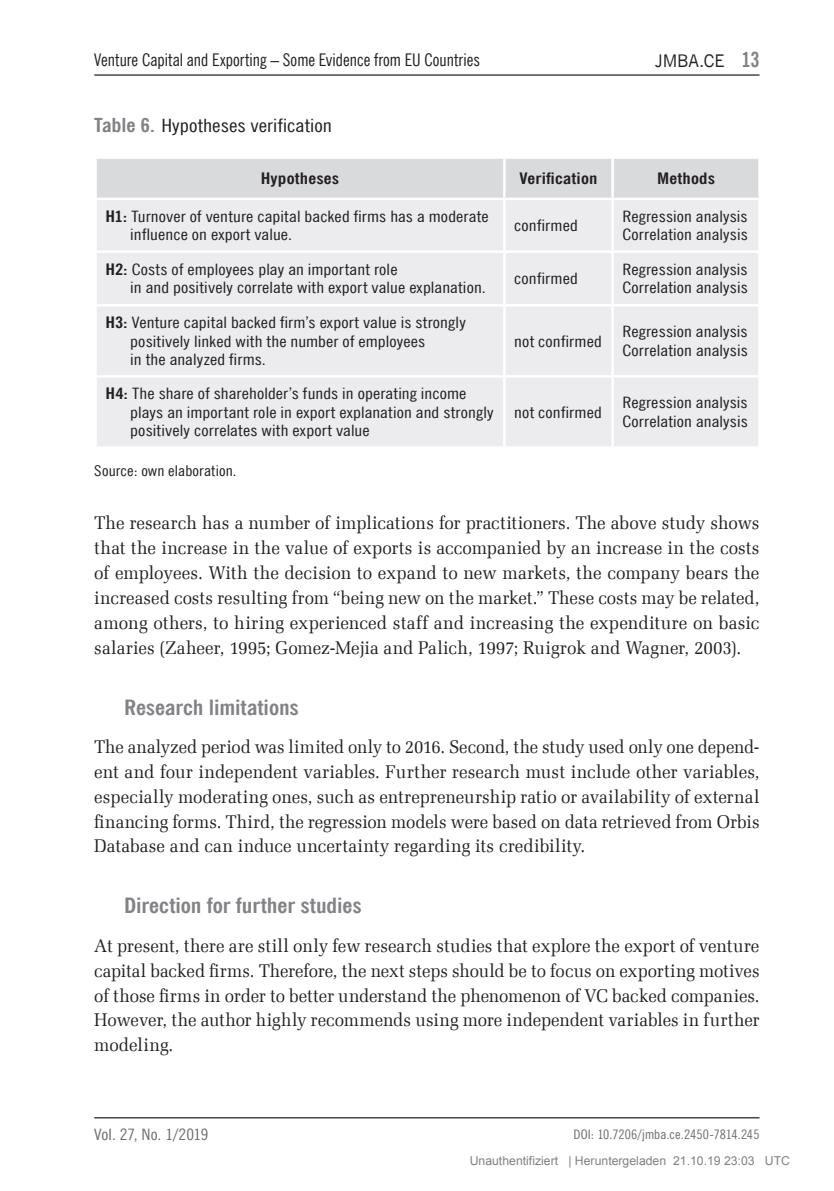
<style>
.page{position:relative;width:834px;height:1191px;background:#fff}
.page>*{position:absolute;margin:0;border:0;box-sizing:border-box;transform-origin:0 0}
.t1{font:700 21px "News Goth Cn EU";letter-spacing:-.005em;color:#808285;scale:1.15 1}
.t2{font:18.38px/24.8px "Zapf Ellipt EU";color:#231f20;text-align:justify;scale:.95 1}
.t3{font:18.38px/24.8px "Zapf Ellipt EU";color:#231f20;text-align:justify;scale:.93 1}
.t4{font:18.38px "News Goth Cn EU";letter-spacing:.005em;color:#231f20;scale:1.2 1}
.t5{font:17.5px "News Goth Cn EU";letter-spacing:.005em;color:#231f20}
.t6{font:17.5px "News Goth EU";letter-spacing:-.01em;color:#231f20}
.t7{font:15.75px/18.4px "News Goth Cn EU";letter-spacing:.005em;color:#231f20;scale:1.2 1}
.t8{font:700 15.75px "News Goth Cn EU";letter-spacing:.01em;color:#231f20;scale:1.2 1}
.t9{font:15.75px "News Goth Cn EU";letter-spacing:-.005em;color:#6c6d70;scale:1.15 1}
.t10{font:14.88px "News Goth Cn EU";letter-spacing:.01em;color:#231f20;scale:1.15 1}
.t11{font:13.12px "News Goth Cn EU";letter-spacing:.01em;color:#6c6d70;scale:1.1 1}
.t12{font:12.25px "Arial";color:#808080}
.s1{font-family:"News Goth Cn EU";font-weight:700;font-size:21px;color:#808285}
.s2{font-weight:700;font-size:19.25px;color:#808285}
.s3{font-weight:700}
</style>
<div class="page">
<hr style="left:94px;top:1117px;width:665px;height:1px;background:#231f20">
<hr style="left:94px;top:74px;width:665px;height:2px;background:#231f20">
<div style="left:97px;top:159px;width:661px;height:39px;background:#d9dadc"></div>
<div style="left:97px;top:200px;width:661px;height:246px;background:#ececee"></div>
<hr style="left:503px;top:159px;width:2px;height:39px;background:#fff">
<hr style="left:611px;top:159px;width:2px;height:39px;background:#fff">
<hr style="left:503px;top:200px;width:2px;height:50px;background:#fff">
<hr style="left:611px;top:200px;width:2px;height:50px;background:#fff">
<hr style="left:94px;top:250px;width:410px;height:3px;background:#fff">
<hr style="left:504px;top:250px;width:108px;height:3px;background:#fff">
<hr style="left:503px;top:253px;width:2px;height:51px;background:#fff">
<hr style="left:612px;top:250px;width:148px;height:3px;background:#fff">
<hr style="left:611px;top:253px;width:2px;height:51px;background:#fff">
<hr style="left:94px;top:304px;width:410px;height:2px;background:#fff">
<hr style="left:504px;top:304px;width:108px;height:2px;background:#fff">
<hr style="left:503px;top:306px;width:2px;height:69px;background:#fff">
<hr style="left:612px;top:304px;width:148px;height:2px;background:#fff">
<hr style="left:611px;top:306px;width:2px;height:69px;background:#fff">
<hr style="left:94px;top:375px;width:410px;height:2px;background:#fff">
<hr style="left:504px;top:375px;width:108px;height:2px;background:#fff">
<hr style="left:503px;top:377px;width:2px;height:69px;background:#fff">
<hr style="left:612px;top:375px;width:148px;height:2px;background:#fff">
<hr style="left:611px;top:377px;width:2px;height:69px;background:#fff">
<p class="t5" style="left:94px;top:49px;width:387px">Venture Capital and Exporting – Some Evidence from EU Countries</p>
<p class="t6" style="left:655px;top:50px;width:106px">JMBA.CE <span class="s1">13</span></p>
<p class="t4" style="left:94px;top:114px;width:199px"><span class="s2">Table 6.</span> Hypotheses verification</p>
<p class="t8" style="left:261px;top:169px;width:67px">Hypotheses</p>
<p class="t8" style="left:519px;top:169px;width:67px">Verification</p>
<p class="t8" style="left:657px;top:169px;width:50px">Methods</p>
<p class="t7" style="left:130px;top:207px;width:300px;text-indent:-25px"><span class="s3">H1:</span> Turnover of venture capital backed firms has a moderate influence on export value.</p>
<p class="t7" style="left:514px;top:216px;width:54px">confirmed</p>
<p class="t7" style="left:622px;top:207px;width:106px">Regression analysis<br>Correlation analysis</p>
<p class="t7" style="left:130px;top:260px;width:298px;text-indent:-25px"><span class="s3">H2:</span> Costs of employees play an important role<br>in and positively correlate with export value explanation.</p>
<p class="t7" style="left:514px;top:270px;width:54px">confirmed</p>
<p class="t7" style="left:622px;top:260px;width:106px">Regression analysis<br>Correlation analysis</p>
<p class="t7" style="left:130px;top:314px;width:281px;text-indent:-25px"><span class="s3">H3:</span> Venture capital backed firm’s export value is strongly positively linked with the number of employees<br>in the analyzed firms.</p>
<p class="t7" style="left:514px;top:332px;width:74px">not confirmed</p>
<p class="t7" style="left:622px;top:323px;width:106px">Regression analysis<br>Correlation analysis</p>
<p class="t7" style="left:130px;top:385px;width:304px;text-indent:-25px"><span class="s3">H4:</span> The share of shareholder’s funds in operating income plays an important role in export explanation and strongly positively correlates with export value</p>
<p class="t7" style="left:514px;top:403px;width:74px">not confirmed</p>
<p class="t7" style="left:622px;top:394px;width:106px">Regression analysis<br>Correlation analysis</p>
<p class="t10" style="left:94px;top:462px;width:125px">Source: own elaboration.</p>
<p class="t2" style="left:94px;top:511px;width:701px">The research has a number of implications for practitioners. The above study shows that the increase in the value of exports is accompanied by an increase in the costs of employees. With the decision to expand to new markets, the company bears the increased costs resulting from “being new on the market.” These costs may be related, among others, to hiring experienced staff and increasing the expenditure on basic salaries (Zaheer, 1995; Gomez-Mejia and Palich, 1997; Ruigrok and Wagner, 2003).</p>
<p class="t1" style="left:124px;top:694px;width:153px">Research limitations</p>
<p class="t3" style="left:94px;top:734px;width:716px">The analyzed period was limited only to 2016. Second, the study used only one depend&shy;ent and four independent variables. Further research must include other variables, especially moderating ones, such as entrepreneurship ratio or availability of external financing forms. Third, the regression models were based on data retrieved from Orbis Database and can induce uncertainty regarding its credibility.</p>
<p class="t1" style="left:124px;top:893px;width:208px">Direction for further studies</p>
<p class="t2" style="left:94px;top:933px;width:701px">At present, there are still only few research studies that explore the export of venture capital backed firms. Therefore, the next steps should be to focus on exporting motives of those firms in order to better understand the phenomenon of VC backed companies.<br>However, the author highly recommends using more independent variables in further modeling.</p>
<p class="t9" style="left:94px;top:1124px;width:101px">Vol. 27, No. 1/2019</p>
<p class="t11" style="left:573px;top:1126px;width:171px">DOI: 10.7206/jmba.ce.2450-7814.245</p>
<p class="t12" style="left:469px;top:1155px;width:322px">Unauthentifiziert | Heruntergeladen 21.10.19 23:03 UTC</p>
</div>
